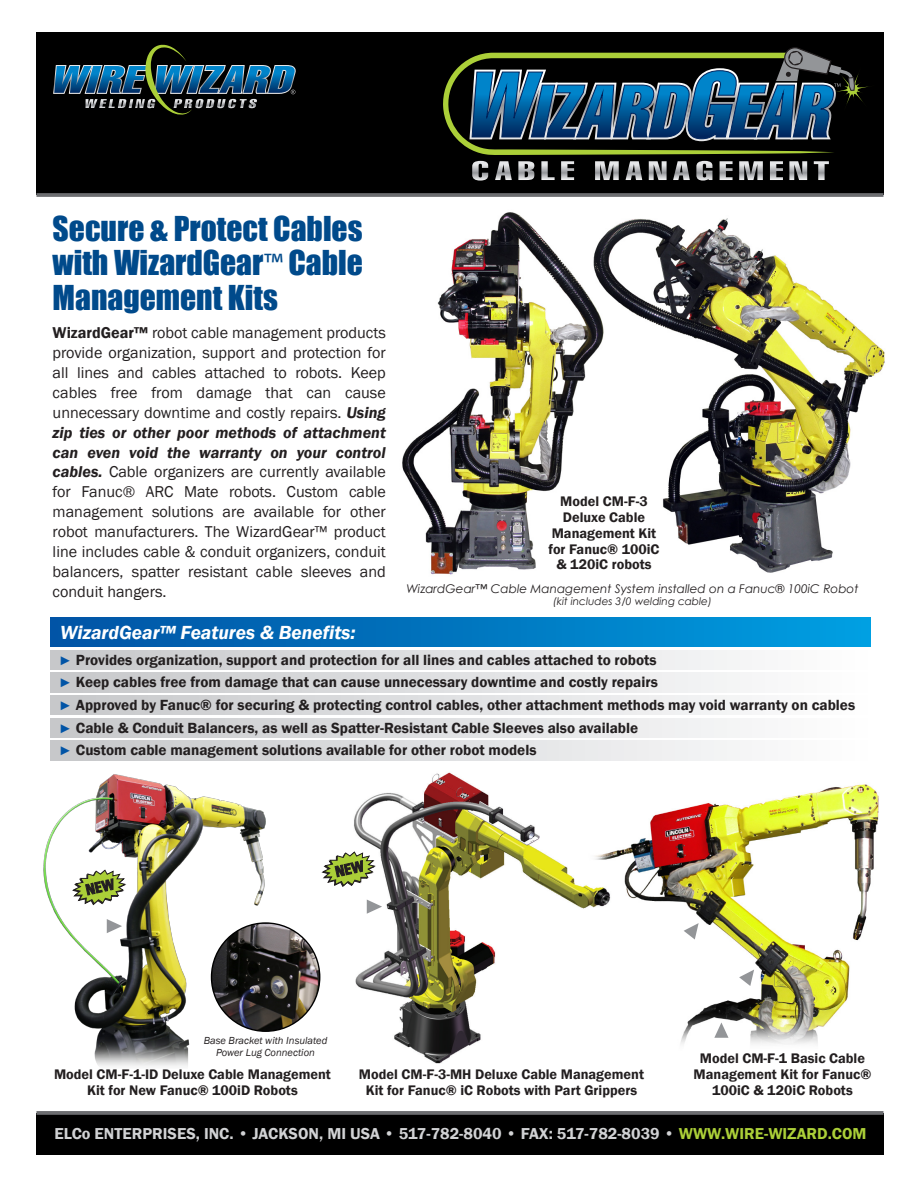
<style>
.page{position:relative;width:918px;height:1188px;background:#fff}
.page>*{position:absolute;margin:0;border:0;box-sizing:border-box;transform-origin:0 0}
.t1{font:31.5px/34.5px "Impact";color:#004a8b;text-align:justify}
.t2{font:italic 600 19.5px "Franklin Gothic";color:#fff}
.t3{font:600 16.35px "Franklin Gothic";color:#d1d2d4}
.t4{font:16.2px/20px "Franklin Gothic";color:#231f20;text-align:justify}
.t5{font:600 15.15px/22.6px "Franklin Gothic";color:#231f20}
.t6{font:600 14.25px/15.8px "Franklin Gothic";color:#231f20;text-align:center}
.t7{font:italic 12px "Century Gothic";color:#231f20}
.t8{font:italic 10.5px/12px "Franklin Gothic";color:#231f20;text-align:center}
.t9{font:italic 10.5px "Century Gothic";color:#231f20}
.s1{font-family:"Myriad Pro"}
.s2{font-weight:600}
.s3{font-weight:600;font-style:italic}
.s4{font-size:12.6px;color:#0154a6}
.s5{color:#abcf38}
</style>
<div class="page">
<div style="left:36px;top:1113px;width:848px;height:42px;background:#000"></div>
<div style="left:36px;top:33px;width:848px;height:162px;background:#000"></div>
<svg style="left:53px;top:45px;width:243px;height:70px"></svg>
<svg style="left:472px;top:161px;width:16px;height:20px"></svg>
<svg style="left:495px;top:161px;width:17px;height:19px"></svg>
<svg style="left:518px;top:161px;width:16px;height:19px"></svg>
<svg style="left:541px;top:161px;width:14px;height:19px"></svg>
<svg style="left:561px;top:161px;width:13px;height:19px"></svg>
<svg style="left:595px;top:161px;width:24px;height:19px"></svg>
<svg style="left:626px;top:161px;width:16px;height:19px"></svg>
<svg style="left:649px;top:161px;width:18px;height:19px"></svg>
<svg style="left:673px;top:161px;width:17px;height:19px"></svg>
<svg style="left:696px;top:161px;width:16px;height:20px"></svg>
<svg style="left:720px;top:161px;width:13px;height:19px"></svg>
<svg style="left:739px;top:161px;width:24px;height:19px"></svg>
<svg style="left:770px;top:161px;width:13px;height:19px"></svg>
<svg style="left:789px;top:161px;width:18px;height:19px"></svg>
<svg style="left:814px;top:161px;width:15px;height:19px"></svg>
<svg style="left:443px;top:47px;width:426px;height:108px"></svg>
<img style="left:607px;top:218px;width:278px;height:355px">
<img style="left:402px;top:212px;width:205px;height:363px">
<svg style="left:36px;top:1111px;width:847px;height:4px;background:#69696c"></svg>
<svg style="left:36px;top:193px;width:848px;height:4px;background:#6c6d70"></svg>
<div style="left:51px;top:617px;width:820px;height:29px;background:linear-gradient(to right,#0151a2,#009ee0)"></div>
<div style="left:51px;top:650px;width:820px;height:19px;background:linear-gradient(to right,#c6c7c9,#fdfdfe)"></div>
<div style="left:51px;top:673px;width:820px;height:19px;background:linear-gradient(to right,#c6c7c9,#fdfdfe)"></div>
<div style="left:51px;top:741px;width:820px;height:19px;background:linear-gradient(to right,#c6c7c9,#fdfdfe)"></div>
<div style="left:51px;top:696px;width:820px;height:19px;background:linear-gradient(to right,#c6c7c9,#fdfdfe)"></div>
<div style="left:51px;top:718px;width:820px;height:20px;background:linear-gradient(to right,#c6c7c9,#fdfdfe)"></div>
<img style="left:43px;top:774px;width:232px;height:293px">
<img style="left:617px;top:784px;width:262px;height:260px">
<img style="left:354px;top:772px;width:263px;height:292px">
<svg style="left:71px;top:868px;width:56px;height:38px"></svg>
<svg style="left:321px;top:850px;width:56px;height:38px"></svg>
<svg style="left:684px;top:923px;width:15px;height:17px"></svg>
<svg style="left:367px;top:900px;width:15px;height:14px"></svg>
<svg style="left:107px;top:919px;width:15px;height:14px"></svg>
<svg style="left:739px;top:970px;width:15px;height:16px"></svg>
<svg style="left:714px;top:1022px;width:15px;height:16px"></svg>
<img style="left:212px;top:923px;width:108px;height:108px;border-radius:54px">
<h1 class="t1" style="left:53px;top:210px;width:312px">Secure &amp; Protect Cables with WizardGear<span class="s1">™</span> Cable Management Kits</h1>
<p class="t4" style="left:53px;top:323px;width:335px"><span class="s2">WizardGear™</span> robot cable management products provide organization, support and protection for all lines and cables attached to robots. Keep cables free from damage that can cause unnecessary downtime and costly repairs. <span class="s3">Using zip ties or other poor methods of attachment can even void the warranty on your control cables.</span> Cable organizers are currently available for Fanuc® ARC Mate robots. Custom cable management solutions are available for other robot manufacturers. The WizardGear™ product line includes cable &amp; conduit organizers, conduit balancers, spatter resistant cable sleeves and conduit hangers.</p>
<p class="t2" style="left:60px;top:620px;width:297px">WizardGear™ Features &amp; Benefits:</p>
<p class="t5" style="left:59px;top:649px;width:798px"><span class="s4">►</span> Provides organization, support and protection for all lines and cables attached to robots<br><span class="s4">►</span> Keep cables free from damage that can cause unnecessary downtime and costly repairs<br><span class="s4">►</span> Approved by Fanuc® for securing &amp; protecting control cables, other attachment methods may void warranty on cables <span class="s4">►</span> Cable &amp; Conduit Balancers, as well as Spatter-Resistant Cable Sleeves also available<br><span class="s4">►</span> Custom cable management solutions available for other robot models</p>
<p class="t6" style="left:549px;top:494px;width:112px">Model CM-F-3<br>Deluxe Cable<br>Management Kit for Fanuc® 100iC &amp; 120iC robots</p>
<p class="t7" style="left:406px;top:580px;width:454px">WizardGear™ Cable Management System installed on a Fanuc® 100iC Robot</p>
<p class="t9" style="left:553px;top:594px;width:160px">(kit includes 3/0 welding cable)</p>
<p class="t8" style="left:204px;top:1034px;width:125px">Base Bracket with Insulated<br>Power Lug Connection</p>
<p class="t6" style="left:54px;top:1067px;width:278px">Model CM-F-1-ID Deluxe Cable Management<br>Kit for New Fanuc® 100iD Robots</p>
<p class="t6" style="left:359px;top:1067px;width:287px">Model CM-F-3-MH Deluxe Cable Management<br>Kit for Fanuc® iC Robots with Part Grippers</p>
<p class="t6" style="left:694px;top:1051px;width:179px">Model CM-F-1 Basic Cable<br>Management Kit for Fanuc®<br>100iC &amp; 120iC Robots</p>
<p class="t3" style="left:54px;top:1124px;width:814px">ELCo ENTERPRISES, INC. • JACKSON, MI USA • 517-782-8040 • FAX: 517-782-8039 • <span class="s5">WWW.WIRE-WIZARD.COM</span></p>
</div>
